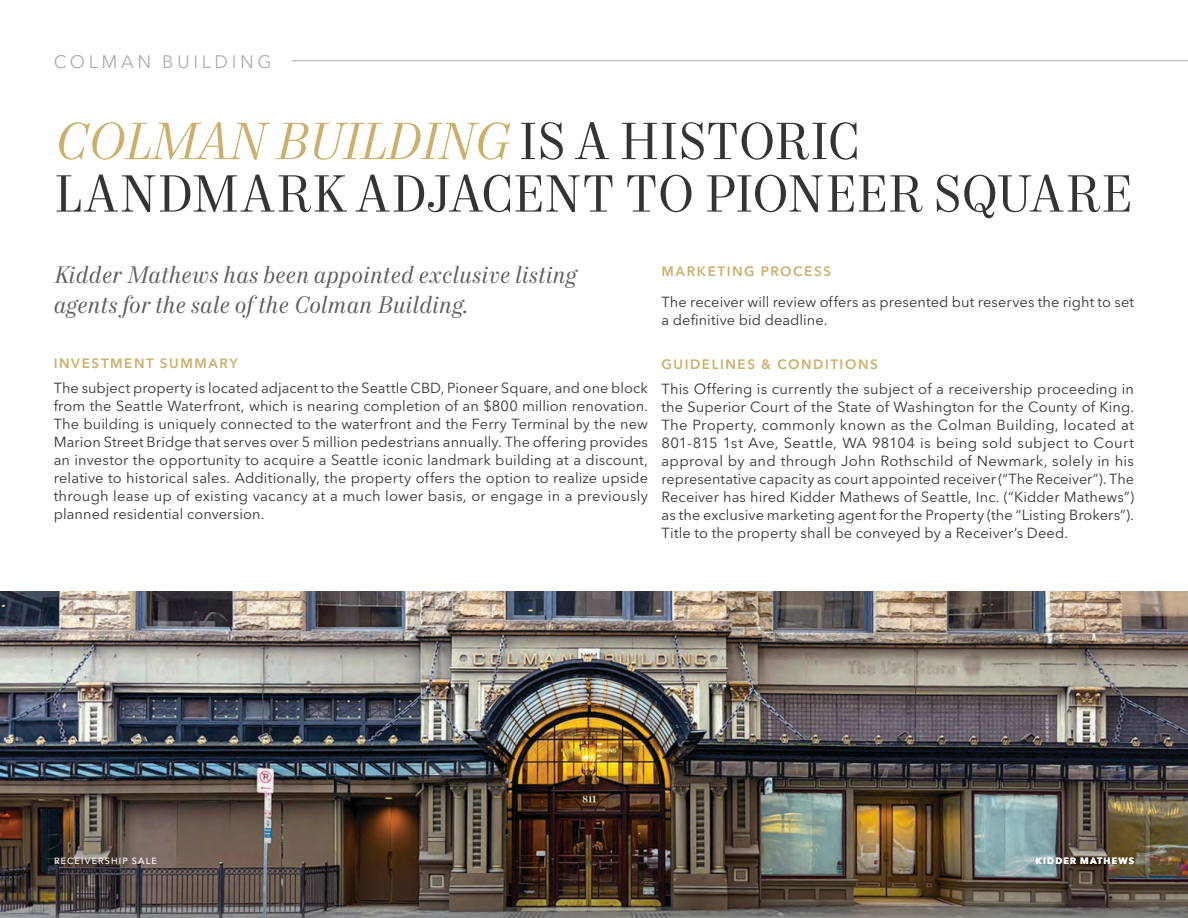
<style>
.page{position:relative;width:1188px;height:918px;background:#fff}
.page>*{position:absolute;margin:0;border:0;box-sizing:border-box;transform-origin:0 0}
.Headline_-_Level_1_-_Charcoal_2023{font:52.5px/52.5px "Mort Modern 08";letter-spacing:-.01em;color:#323436}
.Callout_Text_-_Italics_-_Ash_2023{font:italic 24px/30px "Mort Modern 08";letter-spacing:.01em;color:#5f5d5e}
.Section_Identifier_-_Sterling_2023{font:18px "Avenir Next LT Pro";letter-spacing:.2em;color:#b0acad}
.Body_Copy_-_Charcoal_2023{font:14.55px/18px "Avenir Next LT Pro";letter-spacing:.01em;color:#323436;text-align:justify}
.Subhead_-_Level_1_-_Gold_2023{font:600 13.5px "Avenir Next LT Pro";letter-spacing:.115em;color:#ccaf6c}
.Body_Copy_-_Charcoal_2023-2{font:600 13.5px "Avenir Next LT Pro";letter-spacing:.115em;color:#ccaf6c}
.t1{font:500 9px "Avenir Next LT Pro";letter-spacing:.125em;color:#fff}
.t2{font:700 9px "Avenir Next LT Pro";letter-spacing:.13em;color:#fff}
.s1{font-style:italic;color:#ccaf6c}
</style>
<div class="page">
<img style="left:0;top:592px;width:1188px;height:179px">
<img style="left:0;top:771px;width:1188px;height:147px">
<hr style="left:292px;top:61px;width:896px;height:1px;background:#b0acad">
<p class="Section_Identifier_-_Sterling_2023" style="left:54px;top:51px;width:219px">COLMAN BUILDING</p>
<p class="Headline_-_Level_1_-_Charcoal_2023" style="left:54px;top:118px;width:1080px"><span class="s1">COLMAN BUILDING</span> IS A HISTORIC<br>LANDMARK ADJACENT TO PIONEER SQUARE</p>
<p class="Callout_Text_-_Italics_-_Ash_2023" style="left:54px;top:261px;width:525px">Kidder Mathews has been appointed exclusive listing agents for the sale of the Colman Building.</p>
<p class="Body_Copy_-_Charcoal_2023-2" style="left:662px;top:263px;width:171px">MARKETING PROCESS</p>
<p class="Body_Copy_-_Charcoal_2023" style="left:662px;top:293px;width:474px">The receiver will review offers as presented but reserves the right to set a definitive bid deadline.</p>
<p class="Subhead_-_Level_1_-_Gold_2023" style="left:662px;top:356px;width:218px">GUIDELINES &amp; CONDITIONS</p>
<p class="Body_Copy_-_Charcoal_2023" style="left:662px;top:379px;width:474px">This Offering is currently the subject of a receivership proceeding in the Superior Court of the State of Washington for the County of King.<br>The Property, commonly known as the Colman Building, located at 801-815 1st Ave, Seattle, WA 98104 is being sold subject to Court approval by and through John Rothschild of Newmark, solely in his representative capacity as court appointed receiver (“The Receiver”). The Receiver has hired Kidder Mathews of Seattle, Inc. (“Kidder Mathews”) as the exclusive marketing agent for the Property (the “Listing Brokers”).<br>Title to the property shall be conveyed by a Receiver’s Deed.</p>
<p class="Subhead_-_Level_1_-_Gold_2023" style="left:54px;top:355px;width:186px">INVESTMENT SUMMARY</p>
<p class="Body_Copy_-_Charcoal_2023" style="left:54px;top:379px;width:596px">The subject property is located adjacent to the Seattle CBD, Pioneer Square, and one block from the Seattle Waterfront, which is nearing completion of an $800 million renovation.<br>The building is uniquely connected to the waterfront and the Ferry Terminal by the new Marion Street Bridge that serves over 5 million pedestrians annually. The offering provides an investor the opportunity to acquire a Seattle iconic landmark building at a discount, relative to historical sales. Additionally, the property offers the option to realize upside through lease up of existing vacancy at a much lower basis, or engage in a previously planned residential conversion.</p>
<p class="t1" style="left:54px;top:855px;width:104px">RECEIVERSHIP SALE</p>
<p class="t2" style="left:1036px;top:855px;width:100px">KIDDER MATHEWS</p>
</div>
